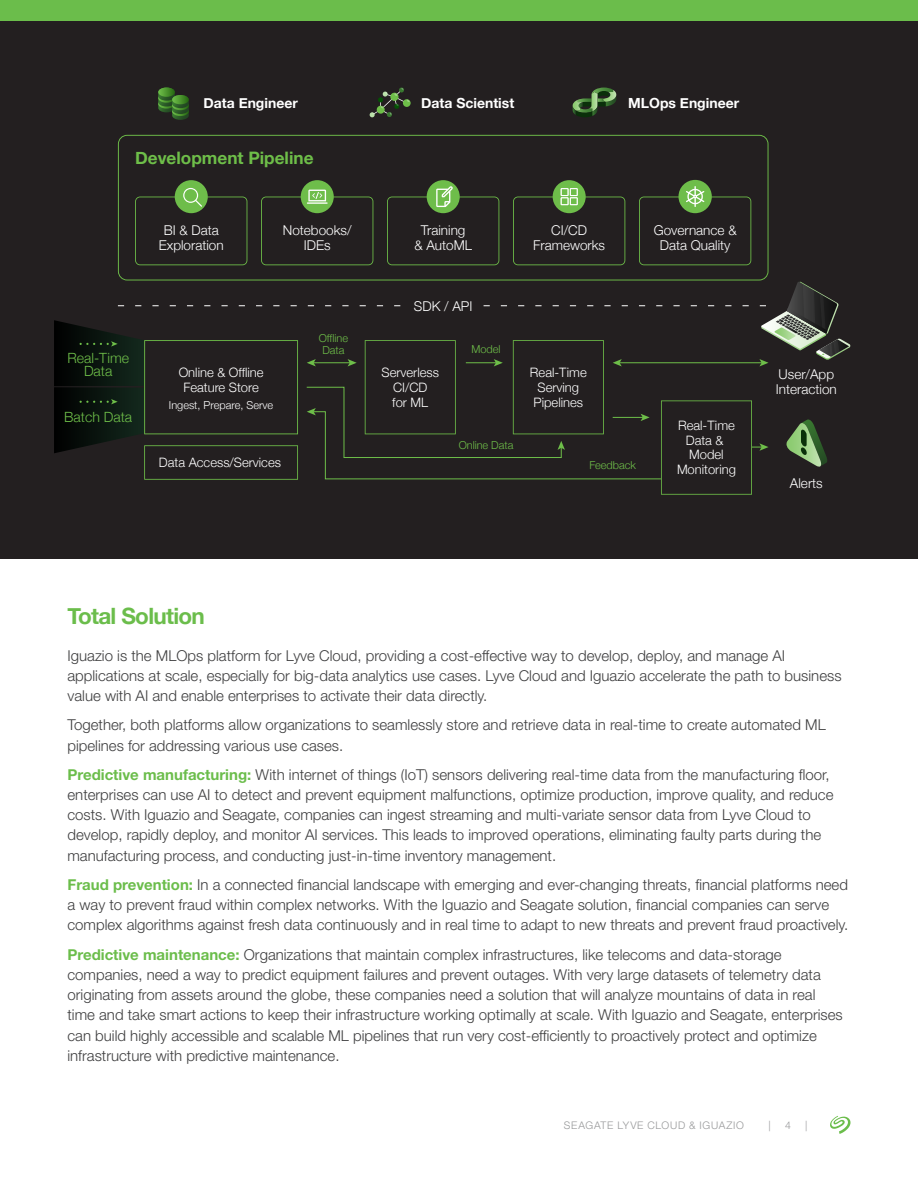
<style>
.page{position:relative;width:918px;height:1188px;background:#fff}
.page>*{position:absolute;margin:0;border:0;box-sizing:border-box;transform-origin:0 0}
.Body_Copy_Subhead{font:700 22.5px "Helvetica Neue";letter-spacing:-.03em;color:#6bbd4b}
.t1{font:700 17.25px "Helvetica Neue";color:#6ebe49}
.Body_Copy{font:300 15px/20.2px "Helvetica Neue LT Std";color:#3e3e3f}
.t2{font:300 14.1px/13.6px "Helvetica Neue";color:#6ebe49;text-align:center}
.t3{font:700 13.95px "Helvetica Neue";color:#fff}
.t4{font:300 13.5px/15.5px "Helvetica Neue";color:#fff;text-align:center}
.t5{font:300 13.05px/14.7px "Helvetica Neue";color:#fff;text-align:center}
.t6{font:300 10.95px/11.9px "Helvetica Neue";color:#6ebe49;text-align:center}
.t7{font:300 10.95px "Helvetica Neue";color:#fff}
.t8{font:300 10.5px "Helvetica Neue LT Std";letter-spacing:.065em;color:#979899}
.s1{font-weight:700;color:#6bbd4b}
</style>
<div class="page">
<div style="left:0;top:0;width:918px;height:21px;background:#6bbd4b"></div>
<svg style="left:830px;top:1116px;width:21px;height:18px"></svg>
<div style="left:0;top:21px;width:918px;height:537px;background:#231f20"></div>
<svg style="left:118px;top:135px;width:651px;height:145px"></svg>
<svg style="left:158px;top:87px;width:31px;height:33px"></svg>
<svg style="left:369px;top:87px;width:41px;height:31px"></svg>
<svg style="left:572px;top:88px;width:45px;height:29px"></svg>
<div style="left:679px;top:180px;width:33px;height:33px;background:#6ebd4a;border-radius:50%"></div>
<svg style="left:639px;top:186px;width:112px;height:79px"></svg>
<div style="left:553px;top:180px;width:33px;height:33px;background:#6ebd4a;border-radius:50%"></div>
<svg style="left:513px;top:188px;width:112px;height:77px"></svg>
<div style="left:427px;top:180px;width:33px;height:33px;background:#6ebd4a;border-radius:50%"></div>
<svg style="left:387px;top:186px;width:112px;height:79px"></svg>
<svg style="left:301px;top:180px;width:33px;height:33px"></svg>
<svg style="left:261px;top:190px;width:112px;height:75px"></svg>
<div style="left:175px;top:180px;width:33px;height:33px;background:#6ebd4a;border-radius:50%"></div>
<svg style="left:135px;top:188px;width:112px;height:77px"></svg>
<svg style="left:54px;top:282px;width:796px;height:213px"></svg>
<p class="t3" style="left:204px;top:92px;width:96px">Data Engineer</p>
<p class="t3" style="left:421px;top:92px;width:95px">Data Scientist</p>
<p class="t3" style="left:628px;top:92px;width:112px">MLOps Engineer</p>
<p class="t1" style="left:135px;top:144px;width:180px">Development Pipeline</p>
<p class="t2" style="left:67px;top:350px;width:63px">Real-Time<br>Data</p>
<p class="t2" style="left:64px;top:409px;width:70px">Batch Data</p>
<p class="t4" style="left:159px;top:221px;width:66px">BI &amp; Data<br>Exploration</p>
<p class="t4" style="left:283px;top:221px;width:70px">Notebooks/<br>IDEs</p>
<p class="t4" style="left:414px;top:221px;width:59px">Training<br>&amp; AutoML</p>
<p class="t4" style="left:533px;top:221px;width:73px">CI/CD<br>Frameworks</p>
<p class="t4" style="left:654px;top:221px;width:84px">Governance &amp;<br>Data Quality</p>
<p class="t5" style="left:179px;top:364px;width:86px">Online &amp; Offline<br>Feature Store</p>
<p class="t7" style="left:169px;top:396px;width:106px">Ingest, Prepare, Serve</p>
<p class="t5" style="left:159px;top:454px;width:124px">Data Access/Services</p>
<p class="t4" style="left:414px;top:297px;width:60px">SDK / API</p>
<p class="t6" style="left:319px;top:331px;width:31px">Offline<br>Data</p>
<p class="t6" style="left:472px;top:343px;width:31px">Model</p>
<p class="t5" style="left:382px;top:364px;width:59px">Serverless<br>CI/CD<br>for ML</p>
<p class="t5" style="left:530px;top:364px;width:58px">Real-Time<br>Serving<br>Pipelines</p>
<p class="t6" style="left:459px;top:439px;width:56px">Online Data</p>
<p class="t6" style="left:589px;top:458px;width:48px">Feedback</p>
<p class="t5" style="left:677px;top:417px;width:60px">Real-Time<br>Data &amp;<br>Model<br>Monitoring</p>
<p class="t4" style="left:776px;top:365px;width:62px;text-align:left">User/App<br>Interaction</p>
<p class="t4" style="left:790px;top:475px;width:34px">Alerts</p>
<p class="Body_Copy_Subhead" style="left:68px;top:598px;width:139px">Total Solution</p>
<p class="Body_Copy" style="left:68px;top:645px;width:776px">Iguazio is the MLOps platform for Lyve Cloud, providing a cost-effective way to develop, deploy, and manage AI applications at scale, especially for big-data analytics use cases. Lyve Cloud and Iguazio accelerate the path to business value with AI and enable enterprises to activate their data directly.</p>
<p class="Body_Copy" style="left:68px;top:715px;width:760px">Together, both platforms allow organizations to seamlessly store and retrieve data in real-time to create automated ML pipelines for addressing various use cases.</p>
<p class="Body_Copy" style="left:68px;top:764px;width:768px"><span class="s1">Predictive manufacturing:</span> With internet of things (IoT) sensors delivering real-time data from the manufacturing floor, enterprises can use AI to detect and prevent equipment malfunctions, optimize production, improve quality, and reduce costs. With Iguazio and Seagate, companies can ingest streaming and multi-variate sensor data from Lyve Cloud to develop, rapidly deploy, and monitor AI services. This leads to improved operations, eliminating faulty parts during the manufacturing process, and conducting just-in-time inventory management.</p>
<p class="Body_Copy" style="left:68px;top:874px;width:782px"><span class="s1">Fraud prevention:</span> In a connected financial landscape with emerging and ever-changing threats, financial platforms need a way to prevent fraud within complex networks. With the Iguazio and Seagate solution, financial companies can serve complex algorithms against fresh data continuously and in real time to adapt to new threats and prevent fraud proactively.</p>
<p class="Body_Copy" style="left:68px;top:944px;width:777px"><span class="s1">Predictive maintenance:</span> Organizations that maintain complex infrastructures, like telecoms and data-storage companies, need a way to predict equipment failures and prevent outages. With very large datasets of telemetry data originating from assets around the globe, these companies need a solution that will analyze mountains of data in real time and take smart actions to keep their infrastructure working optimally at scale. With Iguazio and Seagate, enterprises can build highly accessible and scalable ML pipelines that run very cost-efficiently to proactively protect and optimize infrastructure with predictive maintenance.</p>
<p class="t8" style="left:564px;top:1118px;width:182px">SEAGATE LYVE CLOUD &amp; IGUAZIO</p>
<p class="t8" style="left:769px;top:1118px;width:4px">|</p>
<p class="t8" style="left:785px;top:1118px;width:7px">4</p>
<p class="t8" style="left:805px;top:1118px;width:4px">|</p>
</div>
